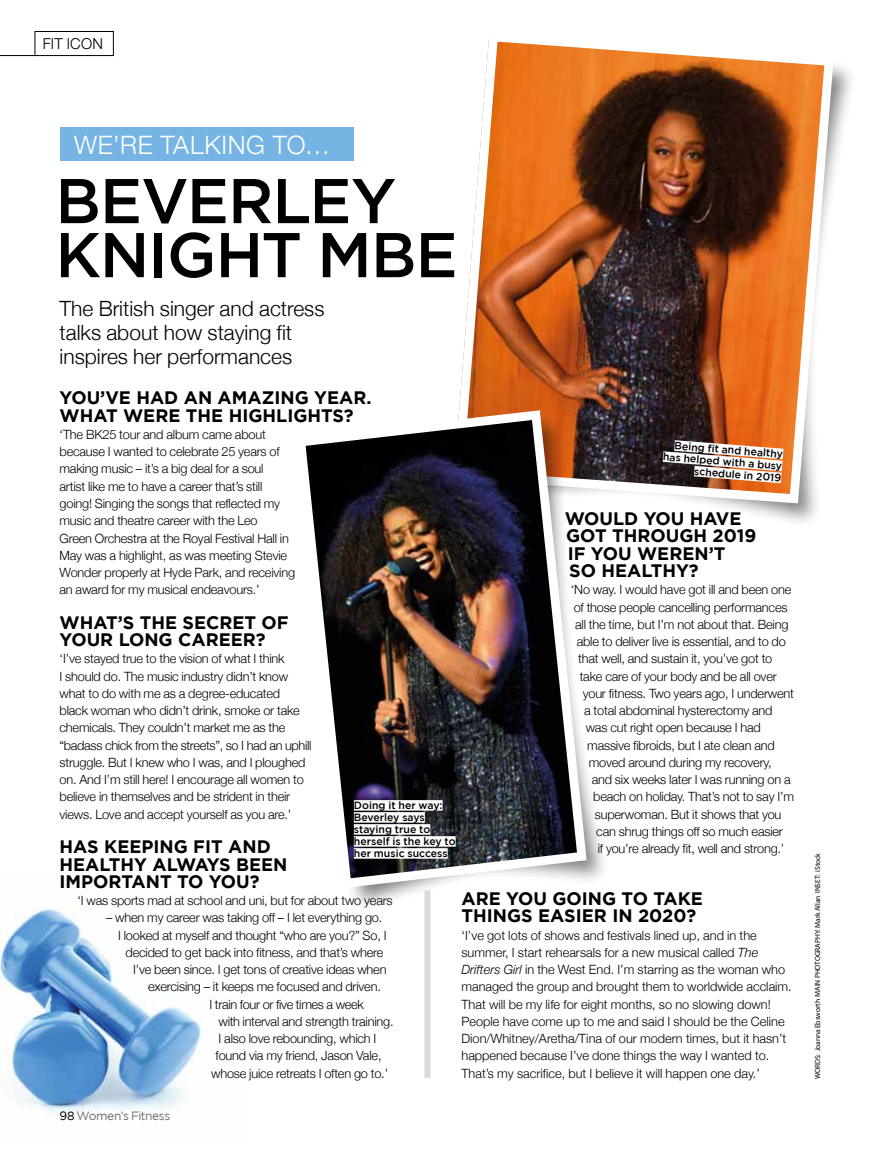
<style>
.page{position:relative;width:872px;height:1149px;background:#fff}
.page>*{position:absolute;margin:0;border:0;box-sizing:border-box;transform-origin:0 0}
.t1{font:500 63px/54px "Gotham";letter-spacing:-.02em;color:#000}
.t2{font:300 25.35px "Helvetica Neue";letter-spacing:.025em;color:#fff}
.t3{font:300 21px/24px "Helvetica Neue";color:#000}
.t4{font:700 18px/17.2px "Gotham";color:#000}
.t5{font:300 15px "Helvetica Neue";letter-spacing:.015em;color:#000}
.t6{font:300 12.75px/17.2px "Helvetica Neue";letter-spacing:-.015em;color:#000}
.t7{font:12px "Gotham";letter-spacing:-.035em;color:#706f6f}
.t8{font:500 10.5px/12px "Gotham";color:#000;text-align:right}
.t9{font:7.5px "Myriad Pro";letter-spacing:-.015em;color:#000}
.s1{font-style:italic}
.s2{color:#000}
</style>
<div class="page">
<img style="left:0;top:908px;width:205px;height:207px">
<div style="left:35px;top:31px;width:79px;height:25px;border:1px solid #000"></div>
<hr style="left:0;top:55px;width:35px;height:1px;background:#000">
<div style="left:453px;top:36px;width:404px;height:493px;background:#000;opacity:.5"></div>
<img style="left:453px;top:36px;width:385px;height:472px">
<div style="left:424px;top:890px;width:6px;height:187px;background:#dadada"></div>
<img style="left:651px;top:434px;width:143px;height:55px">
<div style="left:301px;top:412px;width:309px;height:500px;background:#000;opacity:.5"></div>
<img style="left:301px;top:405px;width:290px;height:487px">
<div style="left:354px;top:799px;width:88px;height:11px;background:#fff"></div>
<div style="left:354px;top:811px;width:71px;height:11px;background:#fff"></div>
<div style="left:354px;top:823px;width:76px;height:11px;background:#fff"></div>
<div style="left:354px;top:835px;width:101px;height:11px;background:#fff"></div>
<div style="left:354px;top:847px;width:94px;height:11px;background:#fff"></div>
<div style="left:60px;top:128px;width:293px;height:33px;background:#76b4e3"></div>
<p class="t5" style="left:43px;top:31px;width:62px">FIT ICON</p>
<h2 class="t2" style="left:74px;top:125px;width:258px">WE’RE TALKING TO…</h2>
<h1 class="t1" style="left:55px;top:172px;width:404px">BEVERLEY<br>KNIGHT MBE</h1>
<h3 class="t3" style="left:60px;top:294px;width:266px">The British singer and actress talks about how staying fit inspires her performances</h3>
<h3 class="t4" style="left:60px;top:389px;width:313px">YOU’VE HAD AN AMAZING YEAR.<br>WHAT WERE THE HIGHLIGHTS?</h3>
<p class="t6" style="left:60px;top:424px;width:237px">‘The BK25 tour and album came about because I wanted to celebrate 25 years of making music – it’s a big deal for a soul<br>artist like me to have a career that’s still going! Singing the songs that reflected my music and theatre career with the Leo<br>Green Orchestra at the Royal Festival Hall in May was a highlight, as was meeting Stevie Wonder properly at Hyde Park, and receiving an award for my musical endeavours.’</p>
<h3 class="t4" style="left:60px;top:613px;width:231px">WHAT’S THE SECRET OF<br>YOUR LONG CAREER?</h3>
<p class="t6" style="left:60px;top:649px;width:253px">‘I’ve stayed true to the vision of what I think<br>I should do. The music industry didn’t know what to do with me as a degree-educated black woman who didn’t drink, smoke or take chemicals. They couldn’t market me as the “badass chick from the streets”, so I had an uphill struggle. But I knew who I was, and I ploughed on. And I’m still here! I encourage all women to believe in themselves and be strident in their views. Love and accept yourself as you are.’</p>
<h3 class="t4" style="left:60px;top:837px;width:229px">HAS KEEPING FIT AND<br>HEALTHY ALWAYS BEEN<br>IMPORTANT TO YOU?</h3>
<p class="t6" style="left:78px;top:890px;width:317px">‘I was sports mad at school and uni, but for about two years</p>
<p class="t6" style="left:106px;top:907px;width:278px">– when my career was taking off – I let everything go.</p>
<p class="t6" style="left:118px;top:925px;width:270px">I looked at myself and thought “who are you?” So, I</p>
<p class="t6" style="left:126px;top:942px;width:259px">decided to get back into fitness, and that’s where</p>
<p class="t6" style="left:133px;top:959px;width:255px">I’ve been since. I get tons of creative ideas when</p>
<p class="t6" style="left:148px;top:976px;width:234px">exercising – it keeps me focused and driven.</p>
<p class="t6" style="left:210px;top:994px;width:156px">I train four or five times a week</p>
<p class="t6" style="left:219px;top:1011px;width:177px">with interval and strength training.</p>
<p class="t6" style="left:219px;top:1028px;width:159px">I also love rebounding, which I</p>
<p class="t6" style="left:216px;top:1045px;width:167px">found via my friend, Jason Vale,</p>
<p class="t6" style="left:211px;top:1063px;width:179px">whose juice retreats I often go to.’</p>
<p class="t8" style="left:664px;top:439px;width:121px;rotate:4deg">Being fit and healthy has helped with a busy schedule in 2019</p>
<h3 class="t4" style="left:564px;top:509px;width:193px">WOULD YOU HAVE<br>GOT THROUGH 2019<br>IF YOU WEREN’T<br>SO HEALTHY?</h3>
<p class="t6" style="left:570px;top:580px;width:222px">‘No way. I would have got ill and been one</p>
<p class="t6" style="left:573px;top:597px;width:215px">of those people cancelling performances</p>
<p class="t6" style="left:575px;top:614px;width:215px">all the time, but I’m not about that. Being</p>
<p class="t6" style="left:576px;top:631px;width:211px">able to deliver live is essential, and to do</p>
<p class="t6" style="left:578px;top:649px;width:196px">that well, and sustain it, you’ve got to</p>
<p class="t6" style="left:579px;top:666px;width:199px">take care of your body and be all over</p>
<p class="t6" style="left:582px;top:683px;width:213px">your fitness. Two years ago, I underwent</p>
<p class="t6" style="left:584px;top:700px;width:190px">a total abdominal hysterectomy and</p>
<p class="t6" style="left:586px;top:718px;width:176px">was cut right open because I had</p>
<p class="t6" style="left:587px;top:735px;width:189px">massive fibroids, but I ate clean and</p>
<p class="t6" style="left:589px;top:752px;width:184px">moved around during my recovery,</p>
<p class="t6" style="left:592px;top:769px;width:200px">and six weeks later I was running on a</p>
<p class="t6" style="left:593px;top:787px;width:202px">beach on holiday. That’s not to say I’m</p>
<p class="t6" style="left:595px;top:804px;width:188px">superwoman. But it shows that you</p>
<p class="t6" style="left:596px;top:821px;width:188px">can shrug things off so much easier</p>
<p class="t6" style="left:598px;top:838px;width:188px">if you’re already fit, well and strong.’</p>
<h3 class="t4" style="left:461px;top:889px;width:243px">ARE YOU GOING TO TAKE<br>THINGS EASIER IN 2020?</h3>
<p class="t6" style="left:461px;top:925px;width:332px">‘I’ve got lots of shows and festivals lined up, and in the summer, I start rehearsals for a new musical called <span class="s1">The Drifters Girl</span> in the West End. I’m starring as the woman who managed the group and brought them to worldwide acclaim.<br>That will be my life for eight months, so no slowing down!<br>People have come up to me and said I should be the Celine Dion/Whitney/Aretha/Tina of our modern times, but it hasn’t happened because I’ve done things the way I wanted to.<br>That’s my sacrifice, but I believe it will happen one day.’</p>
<p class="t8" style="left:354px;top:799px;width:103px;text-align:left">Doing it her way:<br>Beverley says staying true to herself is the key to her music success</p>
<p class="t7" style="left:60px;top:1108px;width:112px"><span class="s2">98</span> Women’s Fitness</p>
<p class="t9" style="left:813px;top:1078px;width:227px;rotate:-90deg">WORDS: Joanna Ebsworth MAIN PHOTOGRAPHY: Mark Allan INSET: iStock</p>
</div>
